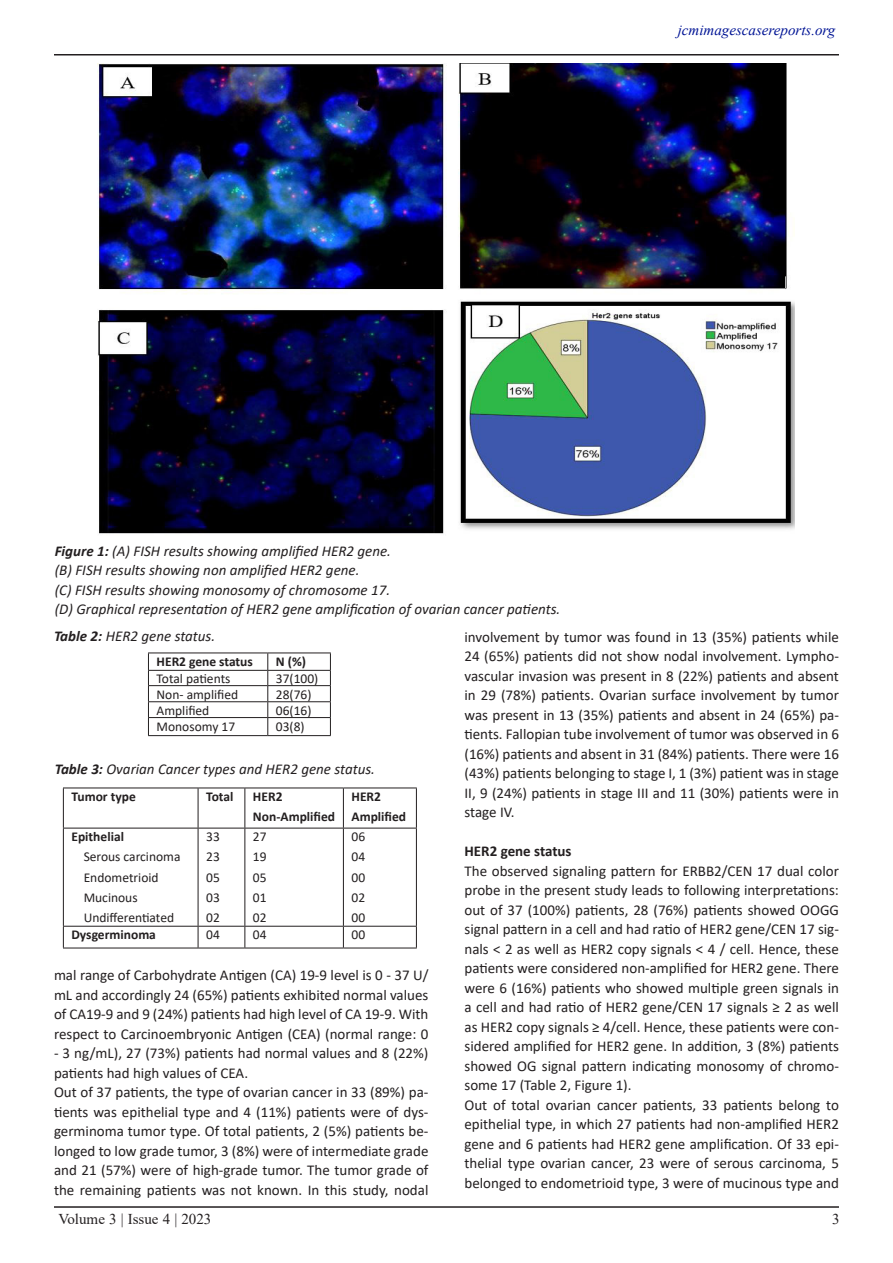
<style>
.page{position:relative;width:893px;height:1263px;background:#fff}
.page>*{position:absolute;margin:0;border:0;box-sizing:border-box;transform-origin:0 0}
.Paragraph_Style_1{font:15px/19.5px "Calibri";color:#231f20;text-align:justify}
.fig_tittle{font:italic 15px "Calibri";color:#231f20}
.t1{font:italic 15px "Times New Roman";color:#001495}
.t2{font:15px "Times New Roman";color:#231f20}
.Paragraph_Style_1-2{font:700 15px "Calibri";color:#231f20}
.t3{font:13.5px "Calibri";color:#231f20}
.t4{font:700 13.5px "Calibri";color:#231f20}
.s1{font-weight:700}
</style>
<div class="page">
<hr style="left:54px;top:54px;width:785px;height:2px;background:#231f20">
<hr style="left:54px;top:1206px;width:785px;height:2px;background:#231f20">
<hr style="left:148px;top:653px;width:120px;height:1px;background:#231f20">
<hr style="left:268px;top:653px;width:63px;height:1px;background:#231f20">
<hr style="left:148px;top:670px;width:120px;height:1px;background:#231f20">
<hr style="left:268px;top:670px;width:63px;height:1px;background:#231f20">
<hr style="left:148px;top:685px;width:120px;height:1px;background:#231f20">
<hr style="left:268px;top:685px;width:63px;height:1px;background:#231f20">
<hr style="left:148px;top:701px;width:120px;height:1px;background:#231f20">
<hr style="left:268px;top:701px;width:63px;height:1px;background:#231f20">
<hr style="left:148px;top:717px;width:120px;height:1px;background:#231f20">
<hr style="left:268px;top:717px;width:63px;height:1px;background:#231f20">
<hr style="left:148px;top:735px;width:120px;height:1px;background:#231f20">
<hr style="left:268px;top:735px;width:63px;height:1px;background:#231f20">
<svg style="left:148px;top:653px;width:1px;height:82px"></svg>
<svg style="left:267px;top:653px;width:1px;height:82px"></svg>
<svg style="left:330px;top:653px;width:1px;height:82px"></svg>
<hr style="left:63px;top:788px;width:135px;height:1px;background:#231f20">
<hr style="left:198px;top:788px;width:47px;height:1px;background:#231f20">
<hr style="left:245px;top:788px;width:98px;height:1px;background:#231f20">
<hr style="left:343px;top:788px;width:74px;height:1px;background:#231f20">
<hr style="left:63px;top:828px;width:135px;height:1px;background:#231f20">
<hr style="left:198px;top:828px;width:47px;height:1px;background:#231f20">
<hr style="left:245px;top:828px;width:98px;height:1px;background:#231f20">
<hr style="left:343px;top:828px;width:74px;height:1px;background:#231f20">
<hr style="left:63px;top:926px;width:135px;height:1px;background:#231f20">
<hr style="left:198px;top:926px;width:47px;height:1px;background:#231f20">
<hr style="left:245px;top:926px;width:98px;height:1px;background:#231f20">
<hr style="left:343px;top:926px;width:74px;height:1px;background:#231f20">
<hr style="left:63px;top:948px;width:135px;height:1px;background:#231f20">
<hr style="left:198px;top:948px;width:47px;height:1px;background:#231f20">
<hr style="left:245px;top:948px;width:98px;height:1px;background:#231f20">
<hr style="left:343px;top:948px;width:74px;height:1px;background:#231f20">
<hr style="left:63px;top:788px;width:1px;height:40px;background:#231f20">
<hr style="left:63px;top:828px;width:1px;height:98px;background:#231f20">
<svg style="left:63px;top:926px;width:1px;height:22px"></svg>
<hr style="left:198px;top:788px;width:1px;height:40px;background:#231f20">
<hr style="left:244px;top:788px;width:1px;height:40px;background:#231f20">
<hr style="left:343px;top:788px;width:1px;height:40px;background:#231f20">
<hr style="left:416px;top:788px;width:1px;height:40px;background:#231f20">
<hr style="left:198px;top:828px;width:1px;height:98px;background:#231f20">
<hr style="left:244px;top:828px;width:1px;height:98px;background:#231f20">
<hr style="left:343px;top:828px;width:1px;height:98px;background:#231f20">
<hr style="left:416px;top:828px;width:1px;height:98px;background:#231f20">
<svg style="left:198px;top:926px;width:1px;height:22px"></svg>
<svg style="left:244px;top:926px;width:1px;height:22px"></svg>
<svg style="left:343px;top:926px;width:1px;height:22px"></svg>
<svg style="left:416px;top:926px;width:1px;height:22px"></svg>
<img style="left:98px;top:64px;width:696px;height:470px">
<p class="t1" style="left:678px;top:20px;width:159px">jcmimagescasereports.org</p>
<p class="fig_tittle" style="left:55px;top:540px;width:338px"><span class="s1">Figure 1:</span> (A) FISH results showing amplified HER2 gene.</p>
<p class="fig_tittle" style="left:55px;top:560px;width:306px">(B) FISH results showing non amplified HER2 gene.</p>
<p class="fig_tittle" style="left:55px;top:579px;width:337px">(C) FISH results showing monosomy of chromosome 17.</p>
<p class="fig_tittle" style="left:55px;top:599px;width:507px">(D) Graphical representation of HER2 gene amplification of ovarian cancer patients.</p>
<p class="fig_tittle" style="left:54px;top:625px;width:163px"><span class="s1">Table 2:</span> HER2 gene status.</p>
<p class="t4" style="left:157px;top:652px;width:98px">HER2 gene status</p>
<p class="t4" style="left:276px;top:652px;width:32px">N (%)</p>
<p class="t3" style="left:157px;top:670px;width:75px">Total patients</p>
<p class="t3" style="left:276px;top:670px;width:44px">37(100)</p>
<p class="t3" style="left:157px;top:685px;width:83px">Non- amplified</p>
<p class="t3" style="left:276px;top:685px;width:37px">28(76)</p>
<p class="t3" style="left:157px;top:701px;width:54px">Amplified</p>
<p class="t3" style="left:276px;top:701px;width:37px">06(16)</p>
<p class="t3" style="left:157px;top:717px;width:80px">Monosomy 17</p>
<p class="t3" style="left:276px;top:717px;width:30px">03(8)</p>
<p class="fig_tittle" style="left:55px;top:759px;width:322px"><span class="s1">Table 3:</span> Ovarian Cancer types and HER2 gene status.</p>
<p class="t4" style="left:71px;top:787px;width:66px">Tumor type</p>
<p class="t4" style="left:206px;top:787px;width:29px">Total</p>
<p class="t4" style="left:253px;top:787px;width:31px">HER2</p>
<p class="t4" style="left:253px;top:807px;width:84px">Non-Amplified</p>
<p class="t4" style="left:71px;top:827px;width:54px">Epithelial</p>
<p class="t3" style="left:84px;top:848px;width:98px">Serous carcinoma</p>
<p class="t3" style="left:84px;top:868px;width:76px">Endometrioid</p>
<p class="t3" style="left:84px;top:888px;width:55px">Mucinous</p>
<p class="t3" style="left:84px;top:908px;width:92px">Undifferentiated</p>
<p class="t3" style="left:206px;top:827px;width:15px">33</p>
<p class="t3" style="left:206px;top:848px;width:15px">23</p>
<p class="t3" style="left:206px;top:868px;width:15px">05</p>
<p class="t3" style="left:206px;top:888px;width:15px">03</p>
<p class="t3" style="left:206px;top:908px;width:15px">02</p>
<p class="t3" style="left:253px;top:827px;width:15px">27</p>
<p class="t3" style="left:253px;top:848px;width:15px">19</p>
<p class="t3" style="left:253px;top:868px;width:15px">05</p>
<p class="t3" style="left:253px;top:888px;width:15px">01</p>
<p class="t3" style="left:253px;top:908px;width:15px">02</p>
<p class="t4" style="left:351px;top:787px;width:31px">HER2</p>
<p class="t4" style="left:351px;top:807px;width:56px">Amplified</p>
<p class="t3" style="left:351px;top:827px;width:15px">06</p>
<p class="t3" style="left:351px;top:848px;width:15px">04</p>
<p class="t3" style="left:351px;top:868px;width:15px">00</p>
<p class="t3" style="left:351px;top:888px;width:15px">02</p>
<p class="t3" style="left:351px;top:908px;width:15px">00</p>
<p class="t4" style="left:71px;top:925px;width:86px">Dysgerminoma</p>
<p class="t3" style="left:206px;top:925px;width:15px">04</p>
<p class="t3" style="left:253px;top:925px;width:15px">04</p>
<p class="t3" style="left:351px;top:925px;width:15px">00</p>
<p class="Paragraph_Style_1" style="left:54px;top:965px;width:376px">mal range of Carbohydrate Antigen (CA) 19-9 level is 0 - 37 U/ mL and accordingly 24 (65%) patients exhibited normal values of CA19-9 and 9 (24%) patients had high level of CA 19-9. With respect to Carcinoembryonic Antigen (CEA) (normal range: 0</p>
<p class="Paragraph_Style_1" style="left:54px;top:1043px;width:376px">- 3 ng/mL), 27 (73%) patients had normal values and 8 (22%) patients had high values of CEA.</p>
<p class="Paragraph_Style_1" style="left:54px;top:1082px;width:376px">Out of 37 patients, the type of ovarian cancer in 33 (89%) pa&shy;tients was epithelial type and 4 (11%) patients were of dys&shy;germinoma tumor type. Of total patients, 2 (5%) patients be&shy;longed to low grade tumor, 3 (8%) were of intermediate grade and 21 (57%) were of high-grade tumor. The tumor grade of the remaining patients was not known. In this study, nodal</p>
<p class="Paragraph_Style_1" style="left:464px;top:627px;width:376px">involvement by tumor was found in 13 (35%) patients while 24 (65%) patients did not show nodal involvement. Lympho&shy;vascular invasion was present in 8 (22%) patients and absent in 29 (78%) patients. Ovarian surface involvement by tumor was present in 13 (35%) patients and absent in 24 (65%) pa&shy;tients. Fallopian tube involvement of tumor was observed in 6 (16%) patients and absent in 31 (84%) patients. There were 16 (43%) patients belonging to stage I, 1 (3%) patient was in stage II, 9 (24%) patients in stage III and 11 (30%) patients were in stage IV.</p>
<p class="Paragraph_Style_1-2" style="left:464px;top:841px;width:109px">HER2 gene status</p>
<p class="Paragraph_Style_1" style="left:464px;top:861px;width:376px">The observed signaling pattern for ERBB2/CEN 17 dual color probe in the present study leads to following interpretations: out of 37 (100%) patients, 28 (76%) patients showed OOGG signal pattern in a cell and had ratio of HER2 gene/CEN 17 sig&shy;nals &lt; 2 as well as HER2 copy signals &lt; 4 / cell. Hence, these patients were considered non-amplified for HER2 gene. There were 6 (16%) patients who showed multiple green signals in a cell and had ratio of HER2 gene/CEN 17 signals ≥ 2 as well as HER2 copy signals ≥ 4/cell. Hence, these patients were con&shy;sidered amplified for HER2 gene. In addition, 3 (8%) patients showed OG signal pattern indicating monosomy of chromo&shy;some 17 (Table 2, Figure 1).</p>
<p class="Paragraph_Style_1" style="left:464px;top:1095px;width:376px">Out of total ovarian cancer patients, 33 patients belong to epithelial type, in which 27 patients had non-amplified HER2 gene and 6 patients had HER2 gene amplification. Of 33 epi&shy;thelial type ovarian cancer, 23 were of serous carcinoma, 5 belonged to endometrioid type, 3 were of mucinous type and</p>
<p class="t2" style="left:59px;top:1208px;width:154px">Volume 3 | Issue 4 | 2023</p>
<p class="t2" style="left:832px;top:1208px;width:9px">3</p>
</div>
